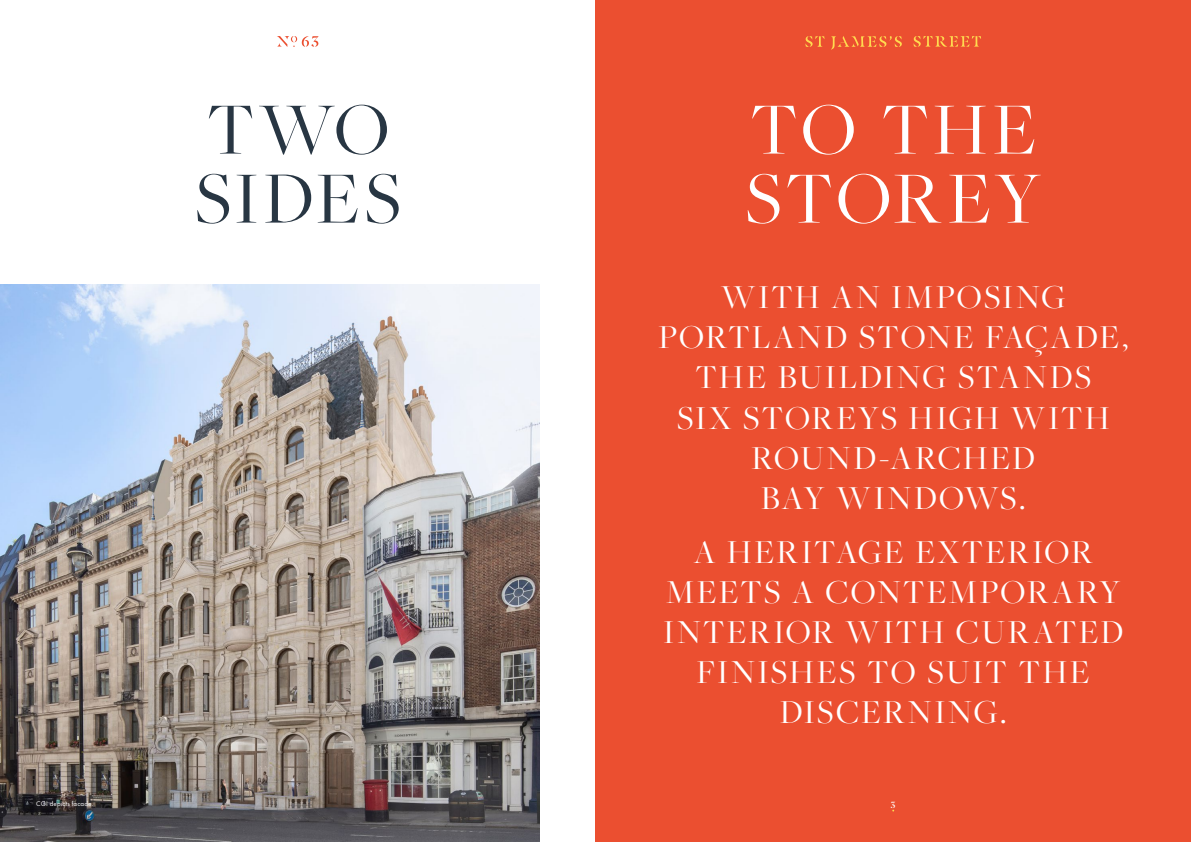
<style>
.page{position:relative;width:1191px;height:842px;background:#fff}
.page>*{position:absolute;margin:0;border:0;box-sizing:border-box;transform-origin:0 0}
.t1{font:76.4px/69px "Freight Big Pro";letter-spacing:.04em;color:#fff}
.t2{font:76.4px/69px "Freight Big Pro";letter-spacing:.045em;color:#283643}
.t3{font:34.8px/40.1px "Freight Big Pro";letter-spacing:.055em;color:#fff;text-align:center}
.t4{font:9px "Masqualero Stencil";color:#fff}
.t5{font:7px "Futura PT";letter-spacing:.02em;color:#fff}
</style>
<div class="page">
<div style="left:595px;top:0;width:596px;height:842px;background:#eb4f30"></div>
<img style="left:0;top:285px;width:539px;height:557px">
<svg style="left:805px;top:36px;width:19px;height:11px"></svg>
<svg style="left:831px;top:36px;width:71px;height:14px"></svg>
<svg style="left:913px;top:36px;width:68px;height:11px"></svg>
<svg style="left:277px;top:36px;width:41px;height:11px"></svg>
<p class="t5" style="left:36px;top:799px;width:59px">CGI depicts facade.</p>
<h1 class="t2" style="left:194px;top:93px;width:208px">TWO<br>SIDES</h1>
<h1 class="t1" style="left:745px;top:93px;width:298px">TO THE<br>STOREY</h1>
<p class="t3" style="left:658px;top:276px;width:471px">WITH AN IMPOSING<br>PORTLAND STONE FAÇADE,<br>THE BUILDING STANDS<br>SIX STOREYS HIGH WITH<br>ROUND-ARCHED<br>BAY WINDOWS.</p>
<p class="t3" style="left:663px;top:531px;width:461px">A HERITAGE EXTERIOR<br>MEETS A CONTEMPORARY<br>INTERIOR WITH CURATED<br>FINISHES TO SUIT THE<br>DISCERNING.</p>
<p class="t4" style="left:891px;top:799px;width:6px">3</p>
</div>
